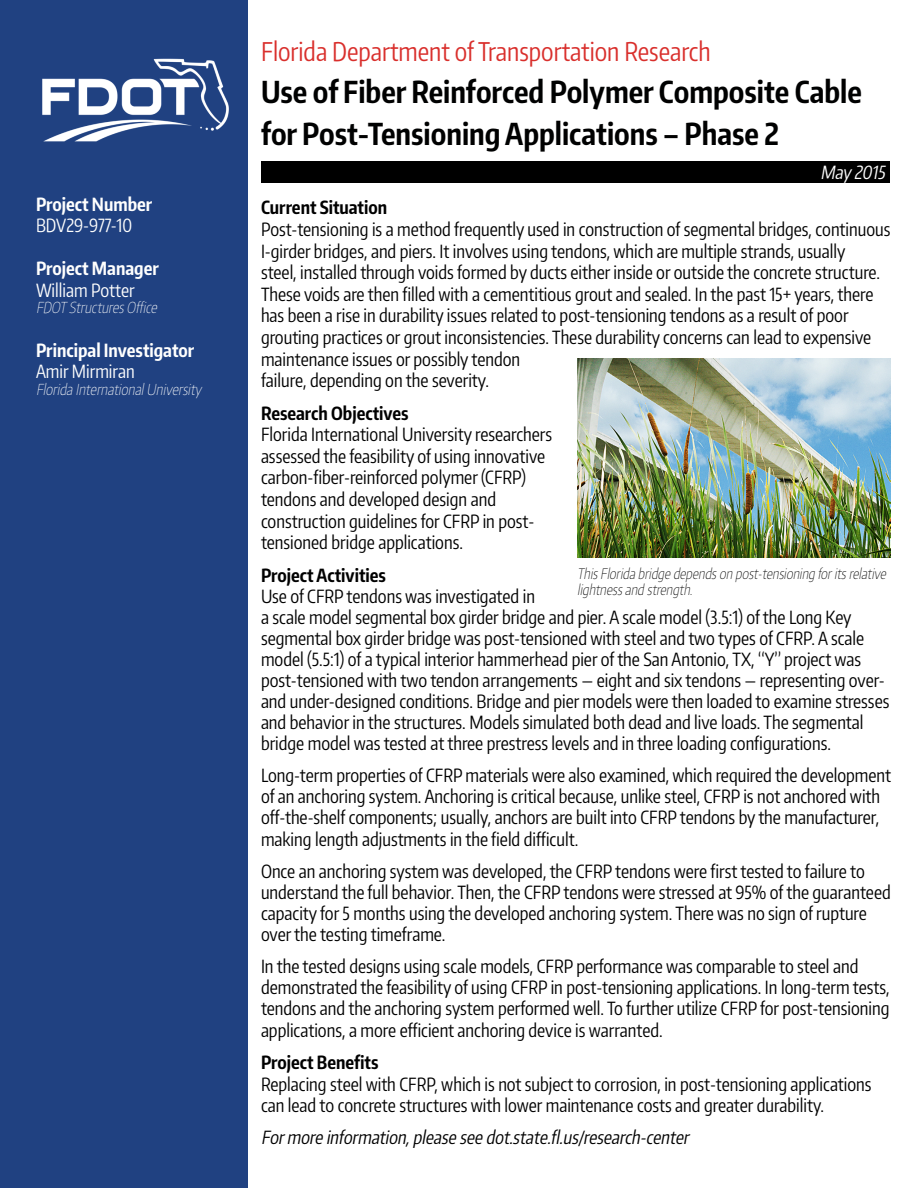
<style>
.page{position:relative;width:918px;height:1188px;background:#fff}
.page>*{position:absolute;margin:0;border:0;box-sizing:border-box;transform-origin:0 0}
.t1{font:700 30px/42px "Encode Sans Compressed";color:#000101}
.t2{font:25.5px "Encode Sans Compressed";color:#d92f2c}
.Text_1{font:18px/21.1px "Encode Sans Compressed";color:#000}
.Text_1-2{font:700 18px "Encode Sans Compressed";color:#000}
.t3{font:italic 18px "Encode Sans Compressed";color:#000}
.Sidebar_text_1{font:700 18px "Encode Sans Compressed";color:#fffffe}
.Sidebar_text_2{font:18px "Encode Sans Compressed";color:#fffffe}
.Text_2{font:italic 18px "Encode Sans Compressed";color:#fff}
.Sidebar_text_3{font:italic 100 15px "Encode Sans Compressed";color:#fffffe}
.t4{font:italic 100 14.25px/15.8px "Encode Sans Compressed";color:#000}
</style>
<div class="page">
<div style="left:0;top:0;width:248px;height:1188px;background:#204181"></div>
<div style="left:262px;top:162px;width:628px;height:21px;background:#000"></div>
<img style="left:577px;top:359px;width:313px;height:199px">
<img style="left:42px;top:58px;width:187px;height:84px">
<p class="Sidebar_text_1" style="left:36px;top:192px;width:118px">Project Number</p>
<p class="Sidebar_text_2" style="left:36px;top:214px;width:98px">BDV29-977-10</p>
<p class="Sidebar_text_1" style="left:36px;top:257px;width:124px">Project Manager</p>
<p class="Sidebar_text_2" style="left:36px;top:278px;width:100px">William Potter</p>
<p class="Sidebar_text_3" style="left:36px;top:298px;width:126px">FDOTStructuresOffice</p>
<p class="Sidebar_text_1" style="left:36px;top:338px;width:160px">Principal Investigator</p>
<p class="Sidebar_text_2" style="left:36px;top:360px;width:100px">Amir Mirmiran</p>
<p class="Sidebar_text_3" style="left:36px;top:379px;width:170px">Florida InternationalUniversity</p>
<p class="t2" style="left:261px;top:35px;width:451px">Florida Department of Transportation Research</p>
<p class="t1" style="left:261px;top:70px;width:602px">Use of Fiber Reinforced Polymer Composite Cable for Post-Tensioning Applications – Phase 2</p>
<h6 class="Text_2" style="left:821px;top:161px;width:70px">May2015</h6>
<p class="Text_1-2" style="left:261px;top:196px;width:128px">Current Situation</p>
<p class="Text_1" style="left:261px;top:218px;width:631px;line-height:21.6px">Post-tensioning is a method frequently used in construction of segmental bridges, continuous I-girder bridges, and piers. It involves using tendons, which are multiple strands, usually<br>steel, installed through voids formed by ducts either inside or outside the concrete structure.<br>These voids are then filled with a cementitious grout and sealed. In the past 15+ years, there has been a rise in durability issues related to post-tensioning tendons as a result of poor grouting practices or grout inconsistencies. These durability concerns can lead to expensive maintenance issues or possibly tendon<br>failure, depending on the severity.</p>
<p class="Text_1-2" style="left:261px;top:401px;width:149px">Research Objectives</p>
<p class="Text_1" style="left:261px;top:423px;width:293px;line-height:21.6px">Florida International University researchers assessed the feasibility of using innovative carbon-fiber-reinforced polymer (CFRP) tendons and developed design and construction guidelines for CFRP in post&shy;tensioned bridge applications.</p>
<p class="Text_1-2" style="left:261px;top:563px;width:126px">Project Activities</p>
<p class="Text_1" style="left:261px;top:585px;width:630px">Use of CFRP tendons was investigated in<br>a scale model segmental box girder bridge and pier. A scale model (3.5:1) of the Long Key segmental box girder bridge was post-tensioned with steel and two types of CFRP. A scale model (5.5:1) of a typical interior hammerhead pier of the San Antonio, TX, “Y” project was post-tensioned with two tendon arrangements — eight and six tendons — representing over&shy;and under-designed conditions. Bridge and pier models were then loaded to examine stresses and behavior in the structures. Models simulated both dead and live loads. The segmental bridge model was tested at three prestress levels and in three loading configurations.</p>
<p class="Text_1" style="left:261px;top:764px;width:632px">Long-term properties of CFRP materials were also examined, which required the development of an anchoring system. Anchoring is critical because, unlike steel, CFRP is not anchored with off-the-shelf components; usually, anchors are built into CFRP tendons by the manufacturer, making length adjustments in the field difficult.</p>
<p class="Text_1" style="left:261px;top:860px;width:631px">Once an anchoring system was developed, the CFRP tendons were first tested to failure to understand the full behavior. Then, the CFRP tendons were stressed at 95% of the guaranteed capacity for 5 months using the developed anchoring system. There was no sign of rupture over the testing timeframe.</p>
<p class="Text_1" style="left:261px;top:955px;width:630px">In the tested designs using scale models, CFRP performance was comparable to steel and demonstrated the feasibility of using CFRP in post-tensioning applications. In long-term tests, tendons and the anchoring system performed well. To further utilize CFRP for post-tensioning applications, a more efficient anchoring device is warranted.</p>
<p class="Text_1-2" style="left:261px;top:1050px;width:119px">Project Benefits</p>
<p class="Text_1" style="left:261px;top:1072px;width:612px;line-height:21.6px">Replacing steel with CFRP, which is not subject to corrosion, in post-tensioning applications can lead to concrete structures with lower maintenance costs and greater durability.</p>
<p class="t3" style="left:261px;top:1126px;width:433px">Formore information,please see dot.state.fl.us/research-center</p>
<p class="t4" style="left:577px;top:565px;width:313px">ThisFlorida bridge dependson post-tensioning foritsrelative lightnessand strength.</p>
</div>
